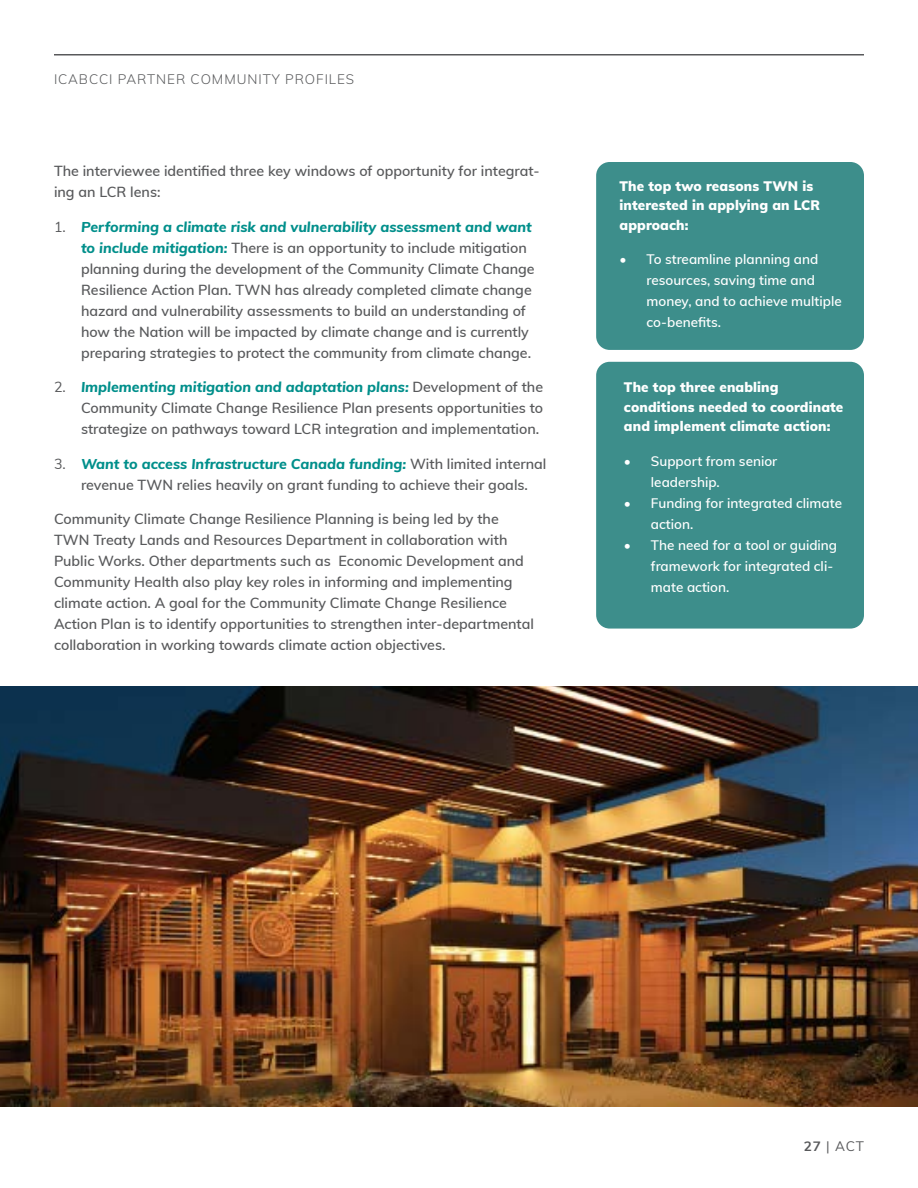
<style>
.page{position:relative;width:918px;height:1188px;background:#fff}
.page>*{position:absolute;margin:0;border:0;box-sizing:border-box;transform-origin:0 0}
.t1{font:600 14.25px/21px "Muli";color:#58595b}
.t2{font:600 13.5px/21px "Muli";color:#fff}
.t3{font:900 13.5px/19.5px "Muli";letter-spacing:.01em;color:#fff}
.t4{font:300 13.5px "Muli";letter-spacing:.07em;color:#58595b}
.t5{font:13.5px "Muli";color:#58595b}
.s1{font-weight:400}
.s2{font-weight:800;font-style:italic;color:#008f8b}
.s3{font-weight:700}
</style>
<div class="page">
<hr style="left:54px;top:54px;width:810px;height:2px;background:#58595b">
<div style="left:596px;top:162px;width:268px;height:188px;background:#3d8e8b;border-radius:14px"></div>
<div style="left:596px;top:362px;width:268px;height:267px;background:#3d8e8b;border-radius:14px"></div>
<img style="left:0;top:686px;width:918px;height:421px">
<p class="t4" style="left:54px;top:69px;width:302px">ICABCCI PARTNER COMMUNITY PROFILES</p>
<p class="t1" style="left:54px;top:160px;width:487px">The interviewee identified three key windows of opportunity for integrat&shy;ing an LCR lens:</p>
<p class="t1" style="left:81px;top:216px;width:455px;text-indent:-27px"><span class="s1">1.</span> <span class="s2">Performing a climate risk and vulnerability assessment and want to include mitigation:</span> There is an opportunity to include mitigation planning during the development of the Community Climate Change Resilience Action Plan. TWN has already completed climate change hazard and vulnerability assessments to build an understanding of how the Nation will be impacted by climate change and is currently preparing strategies to protect the community from climate change.</p>
<p class="t1" style="left:81px;top:376px;width:464px;text-align:justify;text-indent:-27px"><span class="s1">2.</span> <span class="s2">Implementing mitigation and adaptation plans:</span> Development of the Community Climate Change Resilience Plan presents opportunities to strategize on pathways toward LCR integration and implementation.</p>
<p class="t1" style="left:54px;top:453px;width:494px;text-align:center"><span class="s1">3.</span> <span class="s2">Want to access Infrastructure Canada funding:</span> With limited internal revenue TWN relies heavily on grant funding to achieve their goals.</p>
<p class="t1" style="left:54px;top:508px;width:481px">Community Climate Change Resilience Planning is being led by the TWN Treaty Lands and Resources Department in collaboration with Public Works. Other departments such as Economic Development and Community Health also play key roles in informing and implementing climate action. A goal for the Community Climate Change Resilience Action Plan is to identify opportunities to strengthen inter-departmental collaboration in working towards climate action objectives.</p>
<p class="t3" style="left:620px;top:175px;width:202px">The top two reasons TWN is interested in applying an LCR approach:</p>
<p class="t2" style="left:647px;top:248px;width:197px;text-indent:-27px">• To streamline planning and resources, saving time and money, and to achieve multiple co-benefits.</p>
<p class="t3" style="left:624px;top:377px;width:221px">The top three enabling conditions needed to coordinate and implement climate action:</p>
<p class="t2" style="left:651px;top:450px;width:128px;text-indent:-27px">• Support from senior leadership.</p>
<p class="t2" style="left:651px;top:492px;width:193px;text-indent:-27px">• Funding for integrated climate action.</p>
<p class="t2" style="left:651px;top:534px;width:188px;text-indent:-27px">• The need for a tool or guiding framework for integrated cli&shy;mate action.</p>
<p class="t5" style="left:804px;top:1137px;width:62px"><span class="s3">27</span> | ACT</p>
</div>
